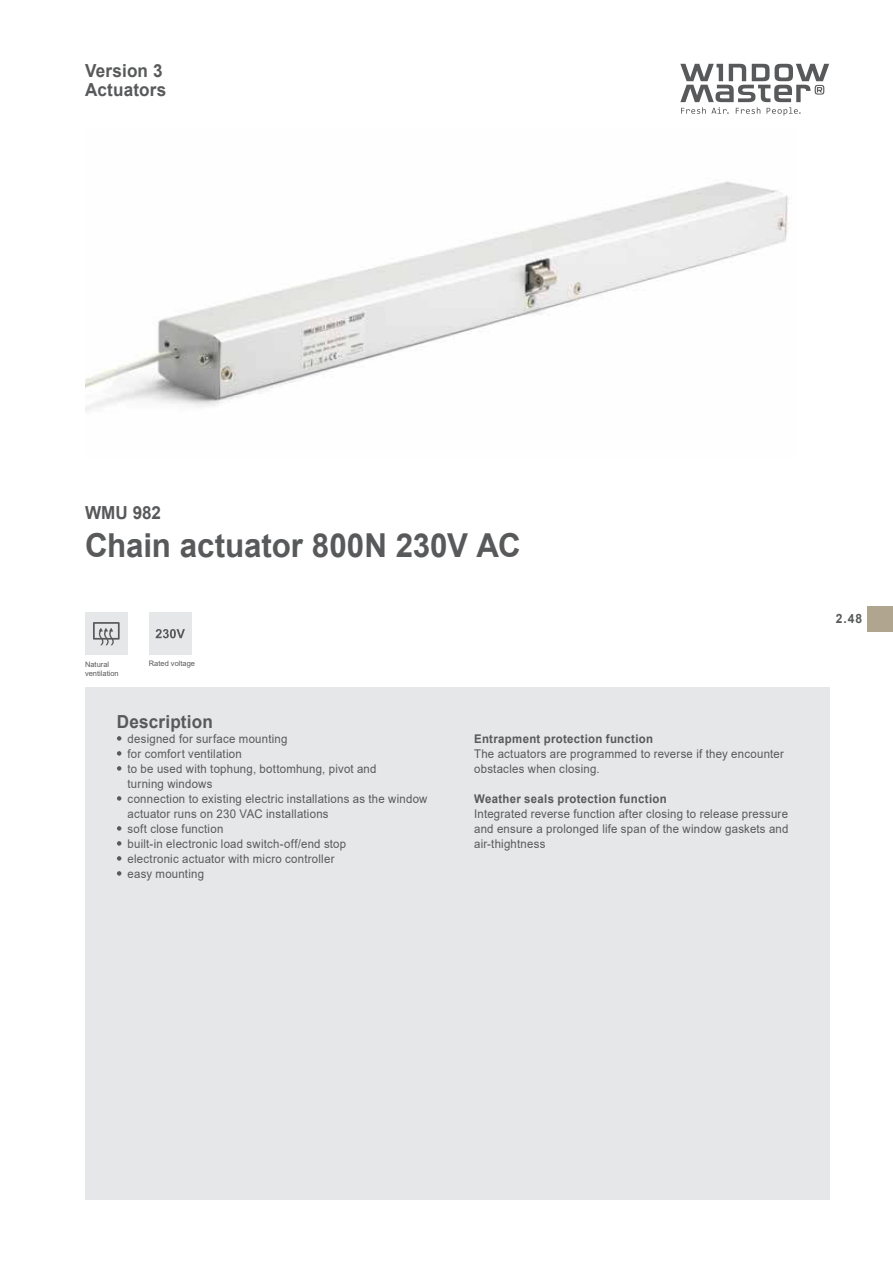
<style>
.page{position:relative;width:893px;height:1263px;background:#fff}
.page>*{position:absolute;margin:0;border:0;box-sizing:border-box;transform-origin:0 0}
.t1{font:700 33px "Arial";letter-spacing:-.005em;color:#58595b;scale:.95 1}
.t2{font:700 18px/18.8px "Arial";letter-spacing:.01em;color:#58595b;scale:.95 1}
.t3{font:700 12.75px "Arial";color:#58595b;scale:.95 1}
.t4{font:12px/15px "Arial";letter-spacing:.02em;color:#58595b;scale:.95 1}
.t5{font:700 12px "Arial";letter-spacing:.025em;color:#58595b;scale:.95 1}
.t6{font:7.5px/9px "Arial";color:#58595b}
</style>
<div class="page">
<svg style="left:680px;top:64px;width:149px;height:52px"></svg>
<div style="left:85px;top:687px;width:744px;height:512px;background:#e6e7e8"></div>
<svg style="left:117px;top:736px;width:4px;height:5px"></svg>
<svg style="left:117px;top:751px;width:4px;height:5px"></svg>
<svg style="left:117px;top:766px;width:4px;height:5px"></svg>
<svg style="left:117px;top:796px;width:4px;height:5px"></svg>
<svg style="left:117px;top:826px;width:4px;height:5px"></svg>
<svg style="left:117px;top:841px;width:4px;height:5px"></svg>
<svg style="left:117px;top:856px;width:4px;height:5px"></svg>
<svg style="left:117px;top:871px;width:4px;height:5px"></svg>
<img style="left:85px;top:181px;width:705px;height:231px">
<div style="left:867px;top:606px;width:26px;height:25px;background:#b0a690"></div>
<div style="left:85px;top:612px;width:43px;height:43px;background:#e6e7e8"></div>
<svg style="left:93px;top:622px;width:27px;height:23px"></svg>
<div style="left:149px;top:612px;width:42px;height:43px;background:#e6e7e8"></div>
<svg style="left:156px;top:629px;width:29px;height:9px"></svg>
<h2 class="t2" style="left:85px;top:61px;width:87px">Version 3<br>Actuators</h2>
<h2 class="t2" style="left:85px;top:504px;width:82px">WMU 982</h2>
<h1 class="t1" style="left:85px;top:522px;width:460px">Chain actuator 800N 230V AC</h1>
<p class="t6" style="left:85px;top:660px;width:35px">Natural ventilation</p>
<p class="t6" style="left:149px;top:659px;width:48px">Rated voltage</p>
<h2 class="t2" style="left:117px;top:712px;width:103px">Description</h2>
<p class="t4" style="left:128px;top:731px;width:317px">designed for surface mounting<br>for comfort ventilation<br>to be used with tophung, bottomhung, pivot and<br>turning windows<br>connection to existing electric installations as the window actuator runs on 230 VAC installations<br>soft close function<br>built-in electronic load switch-off/end stop<br>electronic actuator with micro controller<br>easy mounting</p>
<p class="t5" style="left:474px;top:730px;width:190px">Entrapment protection function</p>
<p class="t4" style="left:474px;top:746px;width:328px">The actuators are programmed to reverse if they encounter obstacles when closing.</p>
<p class="t5" style="left:474px;top:790px;width:204px">Weather seals protection function</p>
<p class="t4" style="left:474px;top:806px;width:332px;text-align:justify">Integrated reverse function after closing to release pressure and ensure a prolonged life span of the window gaskets and air-thightness</p>
<p class="t3" style="left:836px;top:610px;width:29px">2.48</p>
</div>
